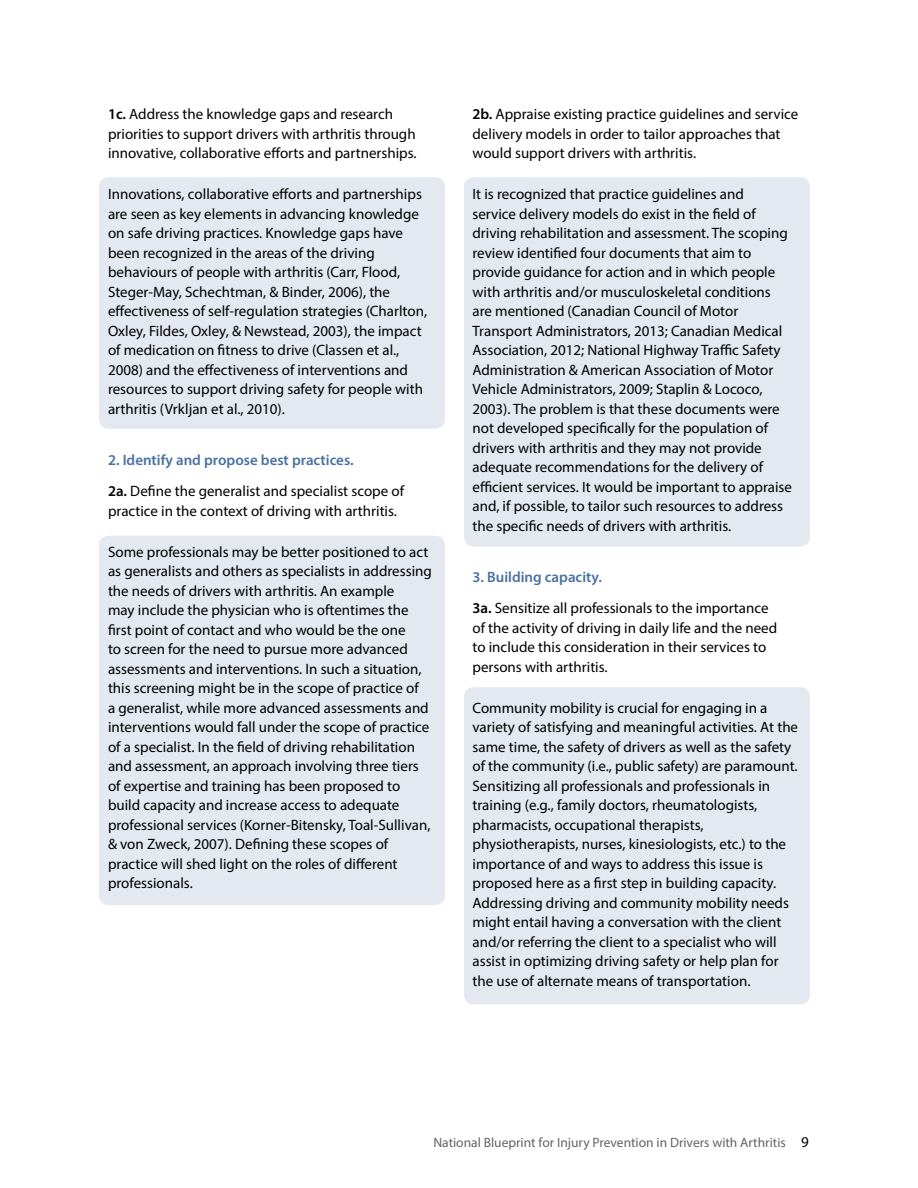
<style>
.page{position:relative;width:918px;height:1188px;background:#fff}
.page>*{position:absolute;margin:0;border:0;box-sizing:border-box;transform-origin:0 0}
.Priority_goals_in_bl{font:15px/19.5px "Myriad Pro";color:#000}
.Body_text{font:15px/19.5px "Myriad Pro";color:#000}
.Sub_Header{font:600 15px "Myriad Pro";color:#4a72a2}
.t1{font:13.5px "Myriad Pro";color:#636466}
.s1{font-weight:600}
</style>
<div class="page">
<div style="left:464px;top:177px;width:346px;height:370px;background:#e4e8f1;border-radius:10px"></div>
<div style="left:464px;top:687px;width:346px;height:317px;background:#e4e8f1;border-radius:10px"></div>
<div style="left:99px;top:177px;width:346px;height:252px;background:#e4e8f1;border-radius:10px"></div>
<div style="left:99px;top:536px;width:346px;height:369px;background:#e4e8f1;border-radius:10px"></div>
<p class="Body_text" style="left:108px;top:104px;width:310px"><span class="s1">1c.</span> Address the knowledge gaps and research priorities to support drivers with arthritis through innovative, collaborative efforts and partnerships.</p>
<p class="Priority_goals_in_bl" style="left:108px;top:184px;width:321px">Innovations, collaborative efforts and partnerships are seen as key elements in advancing knowledge on safe driving practices. Knowledge gaps have been recognized in the areas of the driving behaviours of people with arthritis (Carr, Flood, Steger-May, Schechtman, &amp; Binder, 2006), the effectiveness of self-regulation strategies (Charlton, Oxley, Fildes, Oxley, &amp; Newstead, 2003), the impact of medication on fitness to drive (Classen et al., 2008) and the effectiveness of interventions and resources to support driving safety for people with arthritis (Vrkljan et al., 2010).</p>
<p class="Sub_Header" style="left:108px;top:450px;width:247px">2. Identify and propose best practices.</p>
<p class="Body_text" style="left:108px;top:481px;width:298px"><span class="s1">2a.</span> Define the generalist and specialist scope of practice in the context of driving with arthritis.</p>
<p class="Priority_goals_in_bl" style="left:108px;top:542px;width:325px">Some professionals may be better positioned to act as generalists and others as specialists in addressing the needs of drivers with arthritis. An example<br>may include the physician who is oftentimes the first point of contact and who would be the one<br>to screen for the need to pursue more advanced assessments and interventions. In such a situation, this screening might be in the scope of practice of<br>a generalist, while more advanced assessments and interventions would fall under the scope of practice of a specialist. In the field of driving rehabilitation and assessment, an approach involving three tiers of expertise and training has been proposed to build capacity and increase access to adequate professional services (Korner‐Bitensky, Toal‐Sullivan, &amp; von Zweck, 2007). Defining these scopes of practice will shed light on the roles of different professionals.</p>
<p class="Body_text" style="left:472px;top:104px;width:327px"><span class="s1">2b.</span> Appraise existing practice guidelines and service delivery models in order to tailor approaches that would support drivers with arthritis.</p>
<p class="Priority_goals_in_bl" style="left:472px;top:184px;width:321px">It is recognized that practice guidelines and<br>service delivery models do exist in the field of driving rehabilitation and assessment. The scoping review identified four documents that aim to provide guidance for action and in which people with arthritis and/or musculoskeletal conditions are mentioned (Canadian Council of Motor Transport Administrators, 2013; Canadian Medical Association, 2012; National Highway Traffic Safety Administration &amp; American Association of Motor Vehicle Administrators, 2009; Staplin &amp; Lococo, 2003). The problem is that these documents were not developed specifically for the population of drivers with arthritis and they may not provide adequate recommendations for the delivery of efficient services. It would be important to appraise and, if possible, to tailor such resources to address the specific needs of drivers with arthritis.</p>
<p class="Sub_Header" style="left:472px;top:567px;width:131px">3. Building capacity.</p>
<p class="Priority_goals_in_bl" style="left:472px;top:598px;width:306px"><span class="s1">3a.</span> Sensitize all professionals to the importance of the activity of driving in daily life and the need to include this consideration in their services to persons with arthritis.</p>
<p class="Priority_goals_in_bl" style="left:472px;top:698px;width:327px">Community mobility is crucial for engaging in a variety of satisfying and meaningful activities. At the same time, the safety of drivers as well as the safety of the community (i.e., public safety) are paramount.<br>Sensitizing all professionals and professionals in training (e.g., family doctors, rheumatologists, pharmacists, occupational therapists, physiotherapists, nurses, kinesiologists, etc.) to the importance of and ways to address this issue is proposed here as a first step in building capacity.<br>Addressing driving and community mobility needs might entail having a conversation with the client and/or referring the client to a specialist who will assist in optimizing driving safety or help plan for the use of alternate means of transportation.</p>
<p class="t1" style="left:433px;top:1135px;width:354px">National Blueprint for Injury Prevention in Drivers with Arthritis</p>
<p class="Priority_goals_in_bl" style="left:801px;top:1132px;width:9px">9</p>
</div>
